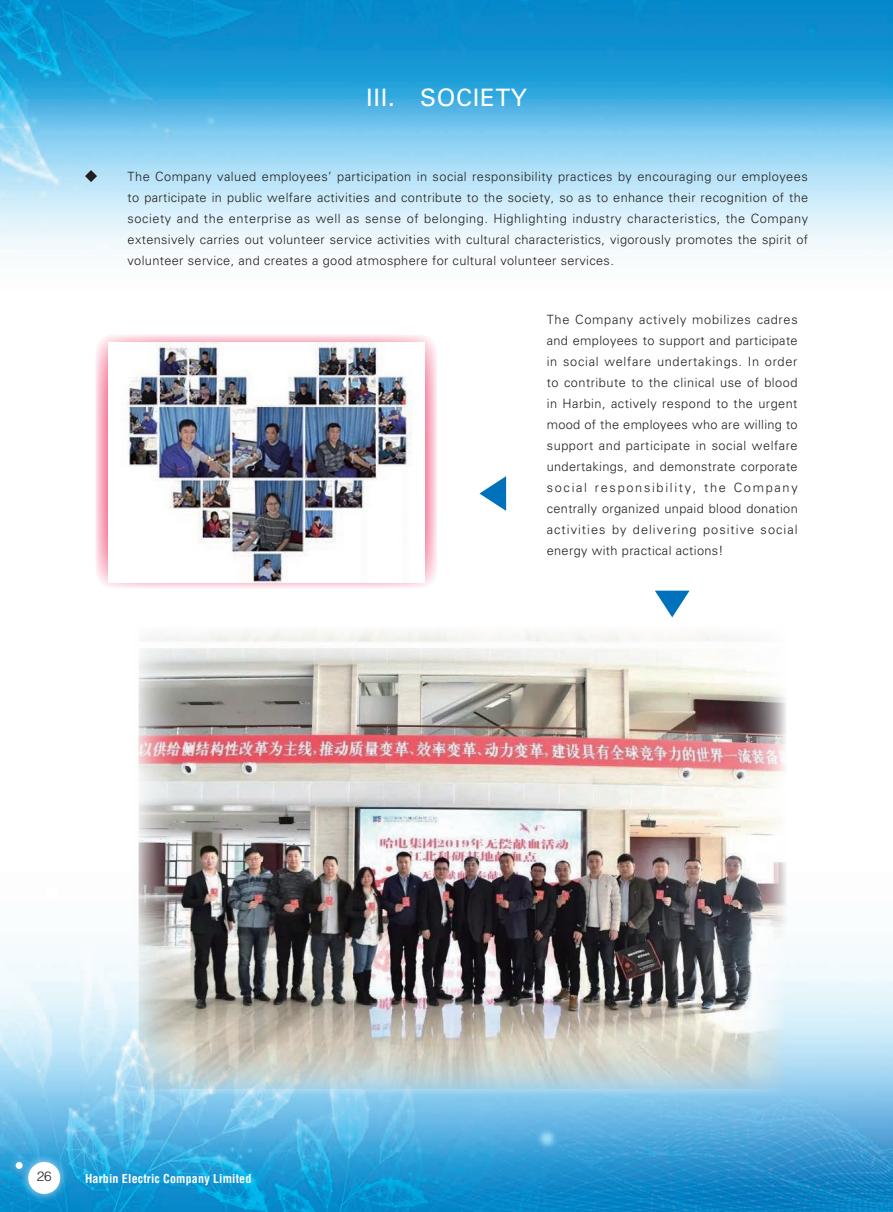
<style>
.page{position:relative;width:893px;height:1212px;background:#fff}
.page>*{position:absolute;margin:0;border:0;box-sizing:border-box;transform-origin:0 0}
.t1{font:24px "Univers LT Std";letter-spacing:.03em;color:#fff}
.t2{font:300 13.5px "Helvetica LT Std";color:#231f20}
.t3{font:300 12.75px/21px "Univers LT Std";letter-spacing:.03em;color:#231f20;text-align:justify}
.t4{font:700 condensed 12px "Helvetica LT Std";letter-spacing:.015em;color:#fff}
</style>
<div class="page">
<img style="left:0;top:0;width:893px;height:1212px">
<div style="left:19px;top:1152px;width:51px;height:51px;background:#fff;opacity:.75"></div>
<div style="left:28px;top:1162px;width:32px;height:32px;background:#fff;border-radius:50%"></div>
<div style="left:7px;top:1153px;width:25px;height:25px;background:#fff;opacity:.75"></div>
<div style="left:16px;top:1162px;width:7px;height:7px;background:#fff;border-radius:50%"></div>
<svg style="left:85px;top:170px;width:12px;height:12px"></svg>
<svg style="left:95px;top:334px;width:342px;height:255px;background:#facdd8"></svg>
<img style="left:108px;top:342px;width:317px;height:240px">
<svg style="left:479px;top:476px;width:27px;height:35px"></svg>
<svg style="left:655px;top:591px;width:35px;height:26px"></svg>
<img style="left:132px;top:626px;width:654px;height:469px">
<h1 class="t1" style="left:366px;top:84px;width:162px">III. SOCIETY</h1>
<p class="t3" style="left:128px;top:165px;width:682px">The Company valued employees’ participation in social responsibility practices by encouraging our employees to participate in public welfare activities and contribute to the society, so as to enhance their recognition of the society and the enterprise as well as sense of belonging. Highlighting industry characteristics, the Company extensively carries out volunteer service activities with cultural characteristics, vigorously promotes the spirit of volunteer service, and creates a good atmosphere for cultural volunteer services.</p>
<p class="t2" style="left:37px;top:1168px;width:17px">26</p>
<p class="t4" style="left:85px;top:1171px;width:168px">Harbin Electric Company Limited</p>
<p class="t3" style="left:547px;top:309px;width:252px">The Company actively mobilizes cadres and employees to support and participate in social welfare undertakings. In order to contribute to the clinical use of blood in Harbin, actively respond to the urgent mood of the employees who are willing to support and participate in social welfare undertakings, and demonstrate corporate social responsibility, the Company centrally organized unpaid blood donation activities by delivering positive social energy with practical actions!</p>
</div>
